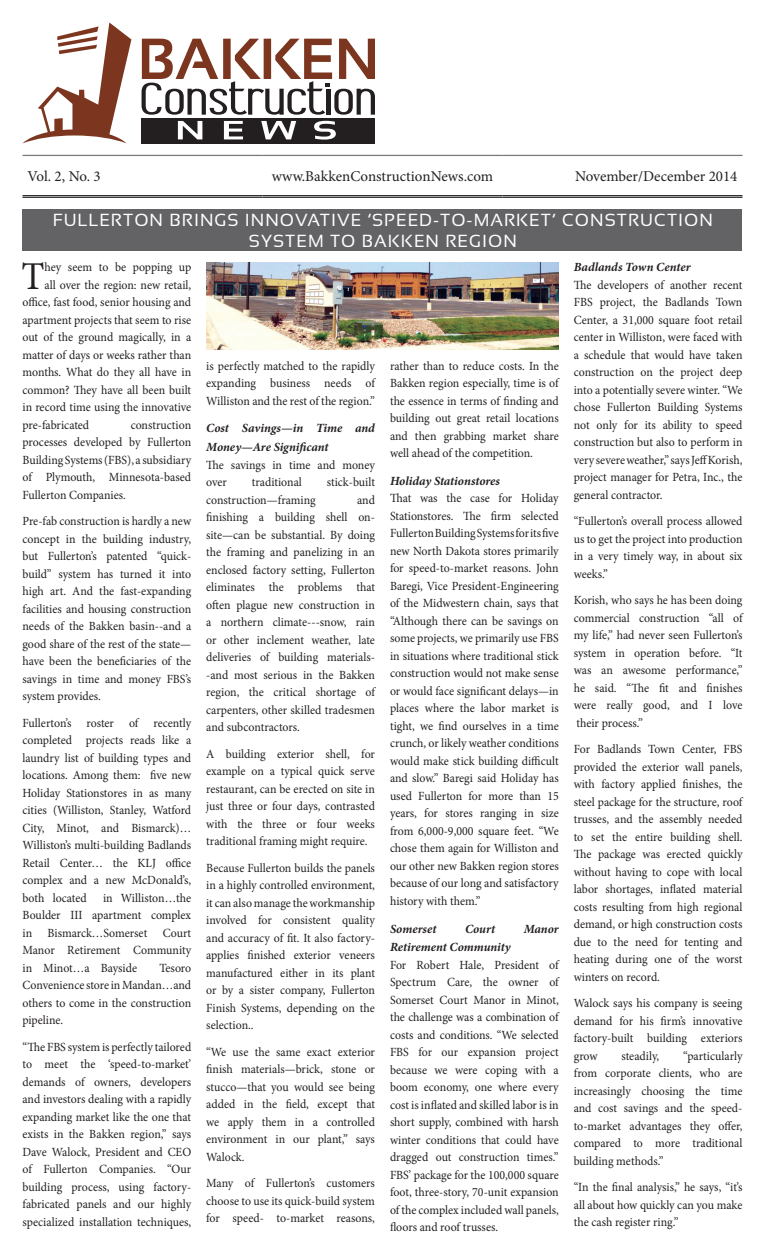
<style>
.page{position:relative;width:765px;height:1260px;background:#fff}
.page>*{position:absolute;margin:0;border:0;box-sizing:border-box;transform-origin:0 0}
.BCN{font:39.38px "Minion Pro";color:#231f20;scale:.95 1}
.t1{font:17.5px/21px "Sansation";letter-spacing:.06em;color:#fff;text-align:center}
.t2{font:15px "Minion Pro";color:#231f20}
.BCN-2{font:12.5px/17.5px "Minion Pro";color:#231f20;text-align:justify;scale:.95 1}
.t3{font:italic 700 12.5px/18.8px "Minion Pro";letter-spacing:-.005em;color:#231f20}
</style>
<div class="page">
<div style="left:142px;top:118px;width:233px;height:26px;background:#231f20"></div>
<svg style="left:23px;top:23px;width:108px;height:120px"></svg>
<svg style="left:142px;top:39px;width:233px;height:76px"></svg>
<svg style="left:178px;top:121px;width:24px;height:18px"></svg>
<svg style="left:224px;top:121px;width:19px;height:18px"></svg>
<svg style="left:261px;top:121px;width:35px;height:18px"></svg>
<svg style="left:314px;top:121px;width:22px;height:19px"></svg>
<hr style="left:22px;top:155px;width:240px;height:1px;background:#76787b">
<hr style="left:262px;top:155px;width:240px;height:1px;background:#76787b">
<hr style="left:502px;top:155px;width:240px;height:1px;background:#76787b">
<hr style="left:22px;top:195px;width:240px;height:1px;background:#231f20">
<hr style="left:22px;top:197px;width:240px;height:1px;background:#231f20">
<hr style="left:262px;top:195px;width:240px;height:1px;background:#231f20">
<hr style="left:262px;top:197px;width:240px;height:1px;background:#231f20">
<hr style="left:502px;top:195px;width:240px;height:1px;background:#231f20">
<hr style="left:502px;top:197px;width:240px;height:1px;background:#231f20">
<div style="left:22px;top:209px;width:720px;height:42px;background:#636366"></div>
<img style="left:206px;top:262px;width:353px;height:87px">
<p class="t2" style="left:28px;top:166px;width:75px">Vol. 2, No. 3</p>
<p class="t2" style="left:272px;top:166px;width:223px">www.BakkenConstructionNews.com</p>
<p class="t2" style="left:575px;top:166px;width:164px">November/December 2014</p>
<h1 class="t1" style="left:53px;top:209px;width:662px">FULLERTON BRINGS INNOVATIVE ‘SPEED-TO-MARKET’ CONSTRUCTION<br>SYSTEM TO BAKKEN REGION</h1>
<p class="BCN" style="left:21px;top:250px;width:26px">T</p>
<p class="BCN-2" style="left:45px;top:259px;width:156px">hey seem to be popping up</p>
<p class="BCN-2" style="left:45px;top:276px;width:156px">all over the region: new retail,</p>
<p class="BCN-2" style="left:22px;top:294px;width:179px">office, fast food, senior housing and</p>
<p class="BCN-2" style="left:22px;top:311px;width:179px">apartment projects that seem to rise</p>
<p class="BCN-2" style="left:22px;top:329px;width:179px">out of the ground magically, in a</p>
<p class="BCN-2" style="left:22px;top:346px;width:179px">matter of days or weeks rather than</p>
<p class="BCN-2" style="left:22px;top:364px;width:179px">months. What do they all have in</p>
<p class="BCN-2" style="left:22px;top:381px;width:179px">common? They have all been built</p>
<p class="BCN-2" style="left:22px;top:399px;width:179px">in record time using the innovative</p>
<p class="BCN-2" style="left:22px;top:416px;width:72px">pre-fabricated</p>
<p class="BCN-2" style="left:22px;top:416px;width:179px;text-indent:108px">construction processes developed by Fullerton Building Systems (FBS), a subsidiary of Plymouth, Minnesota-based Fullerton Companies.</p>
<p class="BCN-2" style="left:22px;top:513px;width:179px">Pre-fab construction is hardly a new concept in the building industry, but Fullerton’s patented “quick&shy;build” system has turned it into high art. And the fast-expanding facilities and housing construction needs of the Bakken basin--and a good share of the rest of the state— have been the beneficiaries of the savings in time and money FBS’s system provides.</p>
<p class="BCN-2" style="left:22px;top:714px;width:179px">Fullerton’s roster of recently completed projects reads like a laundry list of building types and locations. Among them: five new Holiday Stationstores in as many cities (Williston, Stanley, Watford City, Minot, and Bismarck)… Williston’s multi-building Badlands Retail Center… the KLJ office complex and a new McDonald’s, both located</p>
<p class="BCN-2" style="left:22px;top:889px;width:179px;text-indent:81px">in Williston…the Boulder III apartment complex in Bismarck…Somerset Court Manor Retirement Community in Minot…a Bayside</p>
<p class="BCN-2" style="left:22px;top:959px;width:179px;text-indent:137px">Tesoro Convenience store in Mandan…and others to come in the construction pipeline.</p>
<p class="BCN-2" style="left:22px;top:1038px;width:179px">“The FBS system is perfectly tailored to meet the ‘speed-to-market’ demands of owners, developers and investors dealing with a rapidly expanding market like the one that exists in the Bakken region,” says Dave Walock, President and CEO of Fullerton Companies. “Our building process, using factory&shy;fabricated panels and our highly specialized installation techniques,</p>
<p class="BCN-2" style="left:206px;top:357px;width:179px">is perfectly matched to the rapidly expanding business needs of Williston and the rest of the region.”</p>
<h4 class="t3" style="left:206px;top:419px;width:170px">Cost Savings—in Time and<br>Money—Are Significant</h4>
<p class="BCN-2" style="left:206px;top:456px;width:179px">The savings in time and money over</p>
<p class="BCN-2" style="left:252px;top:473px;width:54px">traditional</p>
<p class="BCN-2" style="left:327px;top:473px;width:52px">stick-built</p>
<p class="BCN-2" style="left:206px;top:491px;width:117px">construction—framing</p>
<p class="BCN-2" style="left:206px;top:491px;width:179px;text-indent:151px">and finishing a building shell on&shy;site—can be substantial. By doing the framing and panelizing in an enclosed factory setting, Fullerton eliminates the problems that often plague new construction in a northern climate---snow, rain or other inclement weather, late deliveries of building materials--and most serious in the Bakken region, the critical shortage of carpenters, other skilled tradesmen and subcontractors.</p>
<p class="BCN-2" style="left:206px;top:745px;width:179px">A building exterior shell, for example on a typical quick serve restaurant, can be erected on site in just three or four days, contrasted with the three or four weeks traditional framing might require.</p>
<p class="BCN-2" style="left:206px;top:859px;width:179px">Because Fullerton builds the panels in a highly controlled environment, it can also manage the workmanship involved for consistent quality and accuracy of fit. It also factory&shy;applies finished exterior veneers manufactured either in its plant or by a sister company, Fullerton Finish Systems, depending on the selection..</p>
<p class="BCN-2" style="left:206px;top:1043px;width:179px">“We use the same exact exterior finish materials—brick, stone or stucco—that you would see being added in the field, except that we apply them in a controlled environment in our plant,” says Walock.</p>
<p class="BCN-2" style="left:206px;top:1174px;width:179px">Many of Fullerton’s customers choose to use its quick-build system for speed- to-market reasons,</p>
<p class="BCN-2" style="left:390px;top:357px;width:179px">rather than to reduce costs. In the Bakken region especially, time is of the essence in terms of finding and building out great retail locations and then grabbing market share well ahead of the competition.</p>
<h4 class="t3" style="left:390px;top:471px;width:111px">Holiday Stationstores</h4>
<p class="BCN-2" style="left:390px;top:490px;width:179px">That was the case for Holiday Stationstores. The firm selected Fullerton Building Systems for its five new North Dakota stores primarily for speed-to-market reasons. John Baregi, Vice President-Engineering of the Midwestern chain, says that “Although there can be savings on some projects, we primarily use FBS in situations where traditional stick construction would not make sense or would face significant delays—in places where the labor market is tight, we find ourselves in a time crunch, or likely weather conditions would make stick building difficult and slow.” Baregi said Holiday has used Fullerton for more than 15 years, for stores ranging in size from 6,000-9,000 square feet. “We chose them again for Williston and our other new Bakken region stores because of our long and satisfactory history with them.”</p>
<h4 class="t3" style="left:390px;top:919px;width:48px">Somerset</h4>
<h4 class="t3" style="left:465px;top:919px;width:32px">Court</h4>
<h4 class="t3" style="left:524px;top:919px;width:36px">Manor</h4>
<h4 class="t3" style="left:390px;top:938px;width:122px">Retirement Community</h4>
<p class="BCN-2" style="left:390px;top:956px;width:179px">For Robert Hale, President of Spectrum Care, the owner of Somerset Court Manor in Minot, the challenge was a combination of costs and conditions. “We selected FBS for our expansion project because we were coping with a boom economy, one where every cost is inflated and skilled labor is in short supply, combined with harsh winter conditions that could have dragged out construction times.” FBS’ package for the 100,000 square foot, three-story, 70-unit expansion of the complex included wall panels, floors and roof trusses.</p>
<h4 class="t3" style="left:574px;top:258px;width:118px">Badlands Town Center</h4>
<p class="BCN-2" style="left:574px;top:276px;width:179px">The developers of another recent FBS project, the Badlands Town Center, a 31,000 square foot retail center in Williston, were faced with a schedule that would have taken construction on the project deep into a potentially severe winter. “We chose Fullerton Building Systems not only for its ability to speed construction but also to perform in very severe weather,” says Jeff Korish, project manager for Petra, Inc., the general contractor.</p>
<p class="BCN-2" style="left:574px;top:513px;width:179px">“Fullerton’s overall process allowed us to get the project into production in a very timely way, in about six weeks.”</p>
<p class="BCN-2" style="left:574px;top:592px;width:179px">Korish, who says he has been doing commercial construction “all of my life,” had never seen Fullerton’s system in operation before. “It was an awesome performance,” he said. “The fit and finishes were really good, and I love their process.”</p>
<p class="BCN-2" style="left:574px;top:741px;width:179px">For Badlands Town Center, FBS provided the exterior wall panels, with factory applied finishes, the steel package for the structure, roof trusses, and the assembly needed to set the entire building shell.<br>The package was erected quickly without having to cope with local labor shortages, inflated material costs resulting from high regional demand, or high construction costs due to the need for tenting and heating during one of the worst winters on record.</p>
<p class="BCN-2" style="left:574px;top:995px;width:179px">Walock says his company is seeing demand for his firm’s innovative factory-built building exteriors grow</p>
<p class="BCN-2" style="left:574px;top:1047px;width:179px;text-indent:109px">“particularly from corporate clients, who are increasingly choosing the time and cost savings and the speed&shy;to-market advantages they offer, compared to more traditional building methods.”</p>
<p class="BCN-2" style="left:574px;top:1179px;width:179px">“In the final analysis,” he says, “it’s all about how quickly can you make the cash register ring.”</p>
<p class="BCN-2" style="left:621px;top:1047px;width:41px">steadily,</p>
</div>
